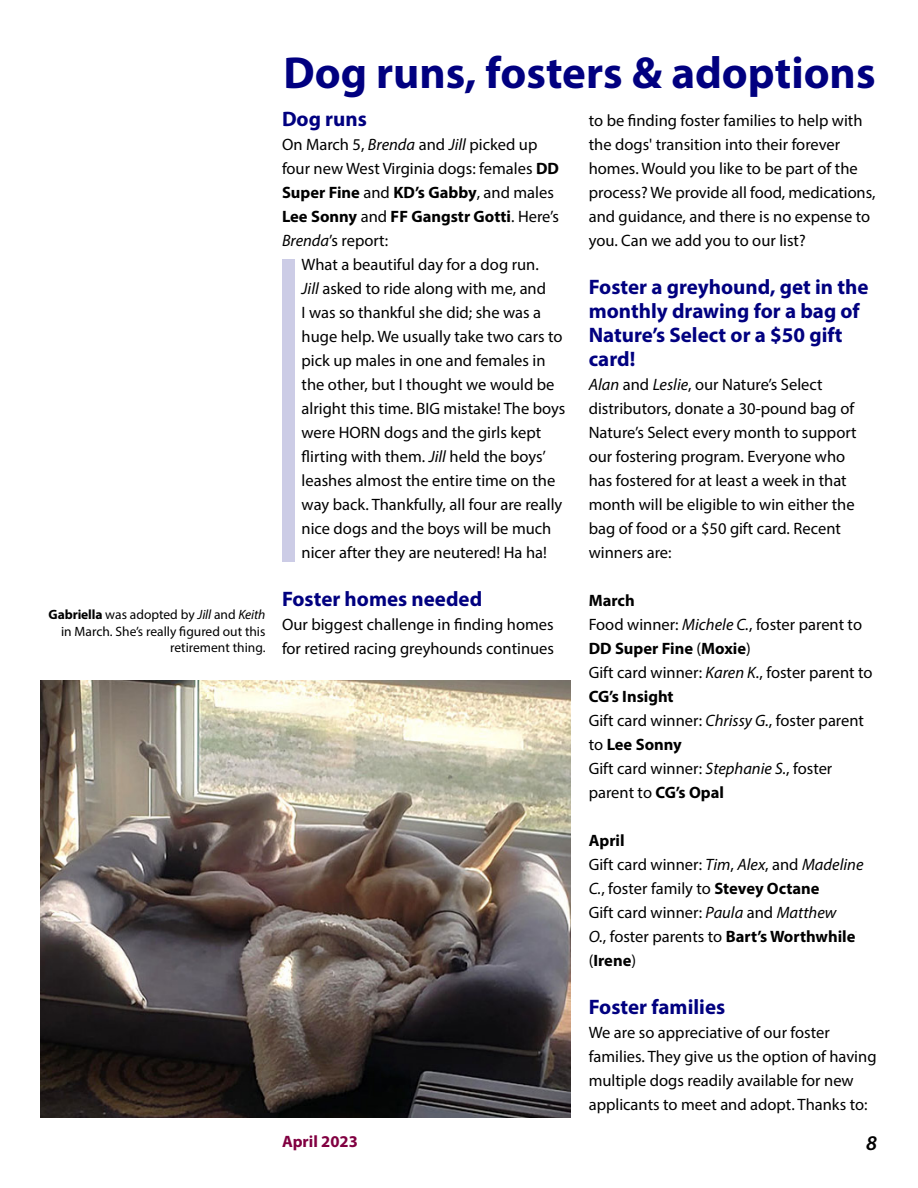
<style>
.page{position:relative;width:918px;height:1188px;background:#fff}
.page>*{position:absolute;margin:0;border:0;box-sizing:border-box;transform-origin:0 0}
.H1__NNN_Headlines{font:700 45px "Myriad Pro";color:#010080}
.H1__NNN_Headlines-2{font:700 21px/24px "Myriad Pro";color:#010080}
.t1{font:italic 600 21px "Myriad Pro";color:#000}
.H1__NNN_Headlines-3{font:16.5px/24px "Myriad Pro";color:#000}
.H1__NNN_Headlines-4{font:700 16.5px "Myriad Pro";color:#000}
.t2{font:700 16.5px "Myriad Pro";color:#810041}
.H1__NNN_Headlines-5{font:13.5px/16.5px "Myriad Pro";color:#000;text-align:right}
.s1{font-weight:700}
.s2{font-style:italic}
</style>
<div class="page">
<div style="left:282px;top:260px;width:13px;height:302px;background:#cccce6"></div>
<img style="left:40px;top:680px;width:531px;height:437px">
<p class="H1__NNN_Headlines-5" style="left:49px;top:607px;width:218px"><span class="s1">Gabriella</span> was adopted by <span class="s2">Jill</span> and <span class="s2">Keith </span>in March. She’s really figured out this retirement thing.</p>
<p class="H1__NNN_Headlines" style="left:283px;top:43px;width:594px">Dog runs, fosters &amp; adoptions</p>
<p class="H1__NNN_Headlines-2" style="left:282px;top:106px;width:86px">Dog runs</p>
<p class="H1__NNN_Headlines-3" style="left:282px;top:132px;width:278px">On March 5, <span class="s2">Brenda</span> and <span class="s2">Jill</span> picked up four new West Virginia dogs: females <span class="s1">DD Super Fine</span> and <span class="s1">KD’s Gabby</span>, and males <span class="s1">Lee Sonny</span> and <span class="s1">FF Gangstr Gotti</span>. Here’s <span class="s2">Brenda</span>’s report:</p>
<p class="H1__NNN_Headlines-3" style="left:302px;top:252px;width:265px">What a beautiful day for a dog run.<br><span class="s2">Jill</span> asked to ride along with me, and<br>I was so thankful she did; she was a huge help. We usually take two cars to pick up males in one and females in the other, but I thought we would be alright this time. BIG mistake! The boys were HORN dogs and the girls kept flirting with them. <span class="s2">Jill</span> held the boys’ leashes almost the entire time on the way back. Thankfully, all four are really nice dogs and the boys will be much nicer after they are neutered! Ha ha!</p>
<p class="H1__NNN_Headlines-2" style="left:282px;top:586px;width:202px">Foster homes needed</p>
<p class="H1__NNN_Headlines-3" style="left:282px;top:612px;width:274px">Our biggest challenge in finding homes for retired racing greyhounds continues</p>
<p class="H1__NNN_Headlines-3" style="left:589px;top:108px;width:288px">to be finding foster families to help with the dogs' transition into their forever homes. Would you like to be part of the process? We provide all food, medications, and guidance, and there is no expense to you. Can we add you to our list?</p>
<p class="H1__NNN_Headlines-2" style="left:589px;top:274px;width:281px">Foster a greyhound, get in the monthly drawing for a bag of<br>Nature’s Select or a $50 gift card!</p>
<p class="H1__NNN_Headlines-3" style="left:589px;top:372px;width:269px"><span class="s2">Alan</span> and <span class="s2">Leslie</span>, our Nature’s Select distributors, donate a 30-pound bag of Nature’s Select every month to support our fostering program. Everyone who has fostered for at least a week in that month will be eligible to win either the bag of food or a $50 gift card. Recent winners are:</p>
<p class="H1__NNN_Headlines-4" style="left:589px;top:590px;width:47px">March</p>
<p class="H1__NNN_Headlines-3" style="left:589px;top:612px;width:275px">Food winner: <span class="s2">Michele C.</span>, foster parent to<br><span class="s1">DD Super Fine</span> (<span class="s1">Moxie</span>)</p>
<p class="H1__NNN_Headlines-3" style="left:589px;top:660px;width:285px">Gift card winner: <span class="s2">Karen K.</span>, foster parent to<br><span class="s1">CG’s Insight</span></p>
<p class="H1__NNN_Headlines-3" style="left:589px;top:708px;width:277px">Gift card winner: <span class="s2">Chrissy G.</span>, foster parent to <span class="s1">Lee Sonny</span></p>
<p class="H1__NNN_Headlines-3" style="left:589px;top:756px;width:245px">Gift card winner: <span class="s2">Stephanie S.</span>, foster parent to <span class="s1">CG’s Opal</span></p>
<p class="H1__NNN_Headlines-4" style="left:589px;top:830px;width:37px">April</p>
<p class="H1__NNN_Headlines-3" style="left:589px;top:852px;width:276px">Gift card winner: <span class="s2">Tim</span>, <span class="s2">Alex</span>, and <span class="s2">Madeline<br>C.</span>, foster family to <span class="s1">Stevey Octane</span></p>
<p class="H1__NNN_Headlines-3" style="left:589px;top:900px;width:268px">Gift card winner: <span class="s2">Paula</span> and <span class="s2">Matthew<br>O.</span>, foster parents to <span class="s1">Bart’s Worthwhile </span>(<span class="s1">Irene</span>)</p>
<p class="H1__NNN_Headlines-2" style="left:589px;top:994px;width:138px">Foster families</p>
<p class="H1__NNN_Headlines-3" style="left:589px;top:1020px;width:289px">We are so appreciative of our foster families. They give us the option of having multiple dogs readily available for new applicants to meet and adopt. Thanks to:</p>
<p class="t2" style="left:282px;top:1130px;width:77px">April 2023</p>
<p class="t1" style="left:866px;top:1129px;width:12px">8</p>
</div>
